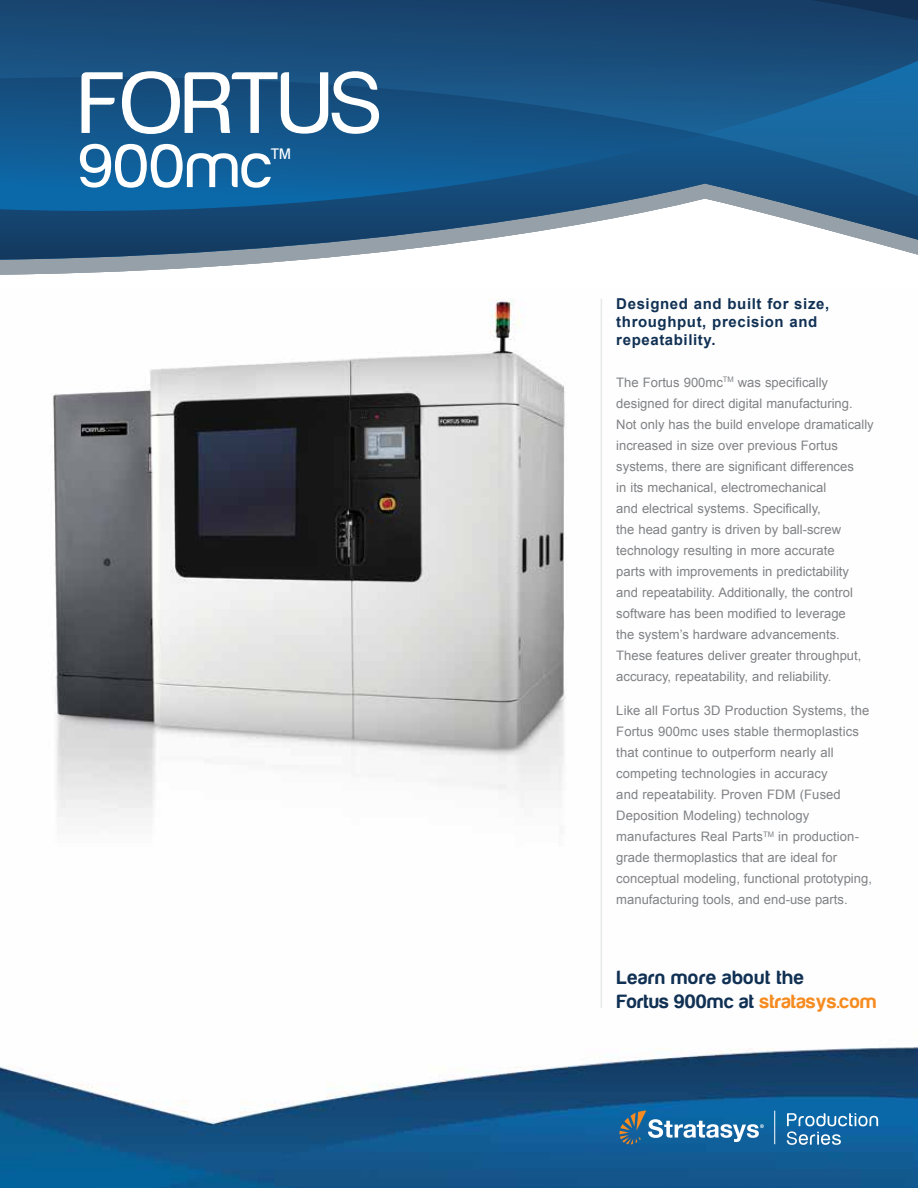
<style>
.page{position:relative;width:918px;height:1188px;background:#fff}
.page>*{position:absolute;margin:0;border:0;box-sizing:border-box;transform-origin:0 0}
.t1{font:90px "Harabara Normal";letter-spacing:-.075em;color:#fff}
.t2{font:63px "Harabara Normal";letter-spacing:-.045em;color:#fff}
.t3{font:19.95px/23.9px "Harabara";letter-spacing:.04em;color:#113154}
.t4{font:15.75px "Harabara Normal";color:#fff}
.t5{font:700 15px/18px "Arial";letter-spacing:.04em;color:#113154}
.t6{font:13.05px/21px "Arial";color:#808285}
.s1{color:#f68b20}
</style>
<div class="page">
<img style="left:0;top:298px;width:918px;height:890px">
<svg style="left:0;top:260px;width:298px;height:15px;fill:#95a0a9"></svg>
<svg style="left:0;top:231px;width:918px;height:29px"></svg>
<svg style="left:0;top:0;width:918px;height:231px;background:#1e5786"></svg>
<hr style="left:601px;top:299px;width:1px;height:709px;background:#e6e7e8">
<svg style="left:787px;top:1113px;width:91px;height:32px;background:#4085b7"></svg>
<hr style="left:774px;top:1111px;width:1px;height:33px;background:#fff">
<svg style="left:619px;top:1110px;width:145px;height:34px;background:#4381ac"></svg>
<img style="left:42px;top:299px;width:534px;height:548px">
<h1 class="t1" style="left:77px;top:57px;width:309px">FORTUS</h1>
<h2 class="t2" style="left:77px;top:134px;width:199px">900mc</h2>
<p class="t4" style="left:270px;top:145px;width:22px">TM</p>
<p class="t5" style="left:616px;top:295px;width:214px">Designed and built for size, throughput, precision and repeatability.</p>
<p class="t6" style="left:616px;top:372px;width:259px">The Fortus 900mc<sup>TM</sup> was specifically designed for direct digital manufacturing.<br>Not only has the build envelope dramatically increased in size over previous Fortus systems, there are significant differences<br>in its mechanical, electromechanical<br>and electrical systems. Specifically,<br>the head gantry is driven by ball-screw technology resulting in more accurate<br>parts with improvements in predictability and repeatability. Additionally, the control software has been modified to leverage<br>the system’s hardware advancements.<br>These features deliver greater throughput, accuracy, repeatability, and reliability.</p>
<p class="t6" style="left:616px;top:700px;width:257px">Like all Fortus 3D Production Systems, the Fortus 900mc uses stable thermoplastics that continue to outperform nearly all competing technologies in accuracy<br>and repeatability. Proven FDM (Fused Deposition Modeling) technology manufactures Real Parts<sup>TM</sup> in production&shy;grade thermoplastics that are ideal for conceptual modeling, functional prototyping, manufacturing tools, and end-use parts.</p>
<h3 class="t3" style="left:617px;top:966px;width:261px">Learn more about the<br>Fortus 900mc at <span class="s1">stratasys.com</span></h3>
</div>
